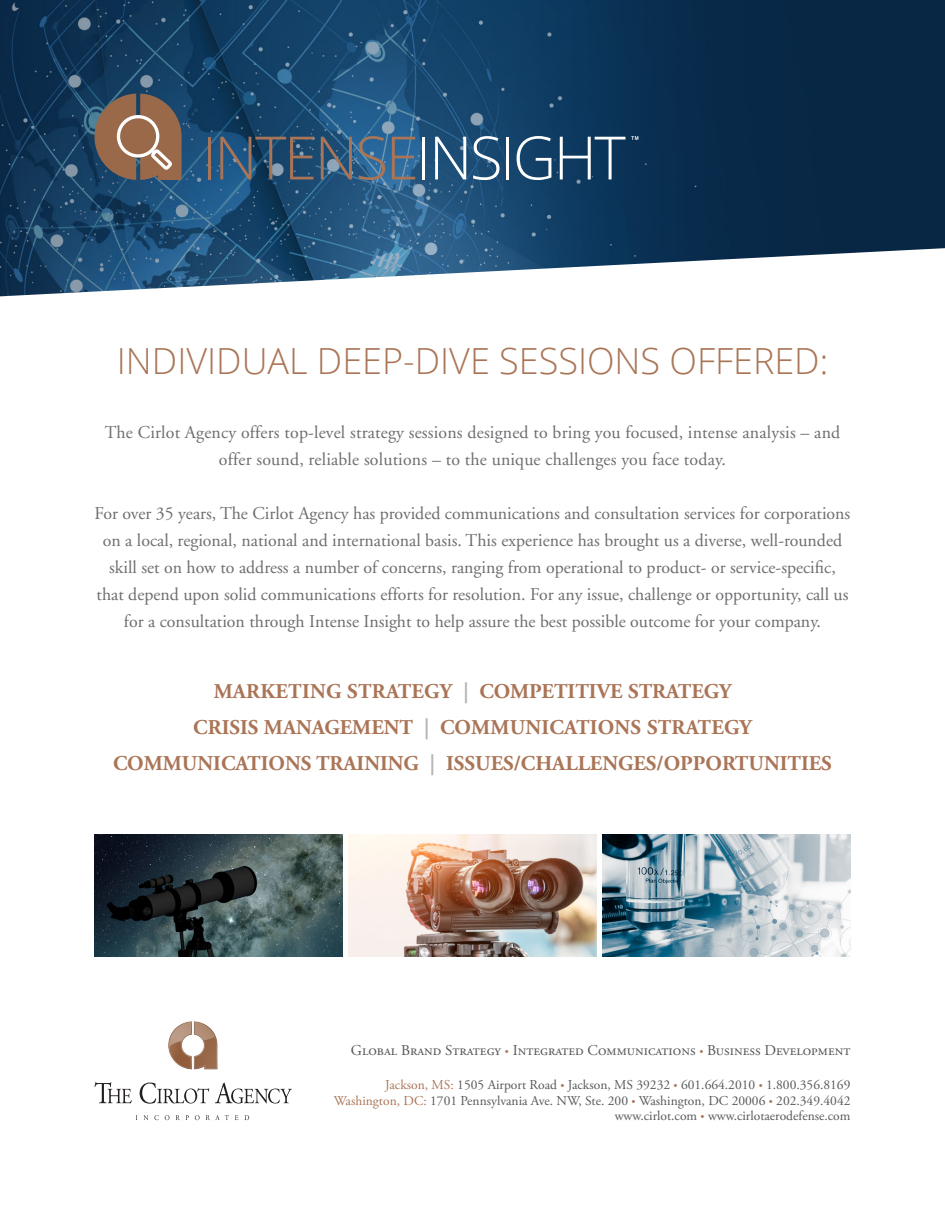
<style>
.page{position:relative;width:945px;height:1215px;background:#fff}
.page>*{position:absolute;margin:0;border:0;box-sizing:border-box;transform-origin:0 0}
.t1{font:300 59.85px "Open Sans";letter-spacing:-.04em;color:#aa7557}
.t2{font:300 36px "Open Sans";color:#aa7557}
.t3{font:700 21px/36px "Adobe Garamond";color:#aa7557;text-align:center}
.t4{font:18px/27px "Adobe Garamond";color:#6c6d70;text-align:center}
.t5{font:15px "Adobe Garamond Pro";color:#57585a}
.t6{font:13.5px "Adobe Garamond Pro";color:#57585a}
.s1{color:#fff}
.s2{color:#b3b3b3}
.s3{font-size:10.5px;color:#aa7557}
.s4{color:#aa7557}
</style>
<div class="page">
<img style="left:0;top:0;width:945px;height:296px">
<svg style="left:94px;top:94px;width:88px;height:86px;background:#886e5d"></svg>
<svg style="left:631px;top:136px;width:7px;height:4px"></svg>
<svg style="left:136px;top:1115px;width:12px;height:5px"></svg>
<svg style="left:154px;top:1115px;width:5px;height:5px"></svg>
<svg style="left:165px;top:1115px;width:4px;height:5px"></svg>
<svg style="left:176px;top:1115px;width:4px;height:5px"></svg>
<svg style="left:195px;top:1115px;width:5px;height:5px"></svg>
<svg style="left:206px;top:1115px;width:23px;height:5px"></svg>
<svg style="left:235px;top:1115px;width:14px;height:5px"></svg>
<svg style="left:94px;top:1082px;width:38px;height:21px"></svg>
<svg style="left:140px;top:1083px;width:69px;height:21px"></svg>
<svg style="left:215px;top:1083px;width:77px;height:21px"></svg>
<img style="left:168px;top:1021px;width:50px;height:49px">
<img style="left:94px;top:835px;width:249px;height:121px">
<img style="left:348px;top:835px;width:249px;height:121px">
<img style="left:602px;top:835px;width:248px;height:121px">
<p class="t1" style="left:202px;top:117px;width:426px">INTENSE<span class="s1">INSIGHT</span></p>
<p class="t2" style="left:117px;top:336px;width:713px">INDIVIDUAL DEEP-DIVE SESSIONS OFFERED:</p>
<p class="t4" style="left:105px;top:419px;width:737px">The Cirlot Agency offers top-level strategy sessions designed to bring you focused, intense analysis – and offer sound, reliable solutions – to the unique challenges you face today.</p>
<p class="t4" style="left:95px;top:500px;width:757px">For over 35 years, The Cirlot Agency has provided communications and consultation services for corporations on a local, regional, national and international basis. This experience has brought us a diverse, well-rounded skill set on how to address a number of concerns, ranging from operational to product- or service-specific, that depend upon solid communications efforts for resolution. For any issue, challenge or opportunity, call us for a consultation through Intense Insight to help assure the best possible outcome for your company.</p>
<p class="t3" style="left:214px;top:674px;width:519px">MARKETING STRATEGY <span class="s2">|</span> COMPETITIVE STRATEGY</p>
<p class="t3" style="left:113px;top:710px;width:720px">CRISIS MANAGEMENT <span class="s2">|</span> COMMUNICATIONS STRATEGY<br>COMMUNICATIONS TRAINING <span class="s2">|</span> ISSUES/CHALLENGES/OPPORTUNITIES</p>
<p class="t5" style="left:351px;top:1041px;width:501px">Global Brand Strategy <span class="s3">•</span> Integrated Communications <span class="s3">•</span> Business Development</p>
<p class="t6" style="left:385px;top:1077px;width:467px"><span class="s4">Jackson, MS:</span> 1505 Airport Road <span class="s3">•</span> Jackson, MS 39232 <span class="s3">•</span> 601.664.2010 <span class="s3">•</span> 1.800.356.8169</p>
<p class="t6" style="left:334px;top:1093px;width:518px"><span class="s4">Washington, DC:</span> 1701 Pennsylvania Ave. NW, Ste. 200 <span class="s3">•</span> Washington, DC 20006 <span class="s3">•</span> 202.349.4042</p>
<p class="t6" style="left:615px;top:1108px;width:237px">www.cirlot.com <span class="s3">•</span> www.cirlotaerodefense.com</p>
</div>
